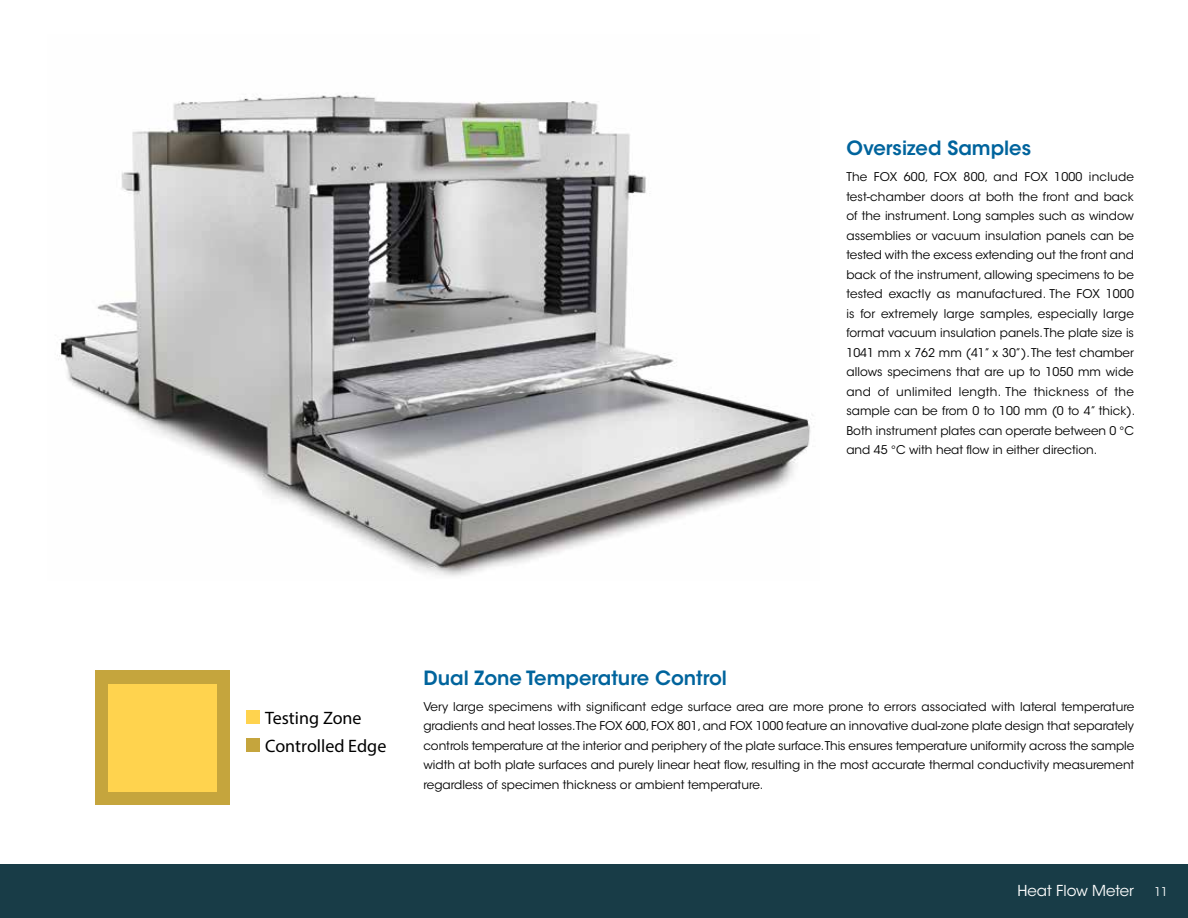
<style>
.page{position:relative;width:1188px;height:918px;background:#fff}
.page>*{position:absolute;margin:0;border:0;box-sizing:border-box;transform-origin:0 0}
.t1{font:600 19.5px "ITC Avant Garde Std";color:#00649d}
.t2{font:18px/27.8px "Myriad Pro";color:#000}
.t3{font:15px "ITC Avant Garde Std";color:#fff}
.t4{font:12px/19.5px "ITC Avant Garde Std";color:#000;text-align:justify}
.t5{font:12px "ITC Avant Garde Std";color:#fff;scale:.95 1}
</style>
<div class="page">
<div style="left:0;top:864px;width:1188px;height:54px;background:#183c47"></div>
<div style="left:95px;top:670px;width:135px;height:135px;background:#c5a53d"></div>
<div style="left:109px;top:684px;width:108px;height:108px;background:#ffd34e"></div>
<div style="left:246px;top:711px;width:14px;height:13px;background:#ffd34e"></div>
<div style="left:246px;top:738px;width:14px;height:14px;background:#c5a53d"></div>
<img style="left:57px;top:95px;width:756px;height:481px">
<h1 class="t1" style="left:846px;top:135px;width:186px">Oversized Samples</h1>
<p class="t4" style="left:846px;top:167px;width:290px">The FOX 600, FOX 800, and FOX 1000 include test-chamber doors at both the front and back of the instrument. Long samples such as window assemblies or vacuum insulation panels can be tested with the excess extending out the front and back of the instrument, allowing specimens to be tested exactly as manufactured. The FOX 1000 is for extremely large samples, especially large format vacuum insulation panels. The plate size is 1041 mm x 762 mm (41” x 30”). The test chamber allows specimens that are up to 1050 mm wide and of unlimited length. The thickness of the sample can be from 0 to 100 mm (0 to 4” thick).<br>Both instrument plates can operate between 0 °C and 45 °C with heat flow in either direction.</p>
<h2 class="t2" style="left:265px;top:704px;width:123px">Testing Zone<br>Controlled Edge</h2>
<h1 class="t1" style="left:423px;top:665px;width:305px">Dual Zone Temperature Control</h1>
<p class="t4" style="left:423px;top:697px;width:713px">Very large specimens with significant edge surface area are more prone to errors associated with lateral temperature gradients and heat losses.The FOX 600, FOX 801, and FOX 1000 feature an innovative dual-zone plate design that separately controls temperature at the interior and periphery of the plate surface.This ensures temperature uniformity across the sample width at both plate surfaces and purely linear heat flow, resulting in the most accurate thermal conductivity measurement regardless of specimen thickness or ambient temperature.</p>
<p class="t3" style="left:1017px;top:881px;width:118px">Heat Flow Meter</p>
<p class="t5" style="left:1155px;top:884px;width:15px">11</p>
</div>
